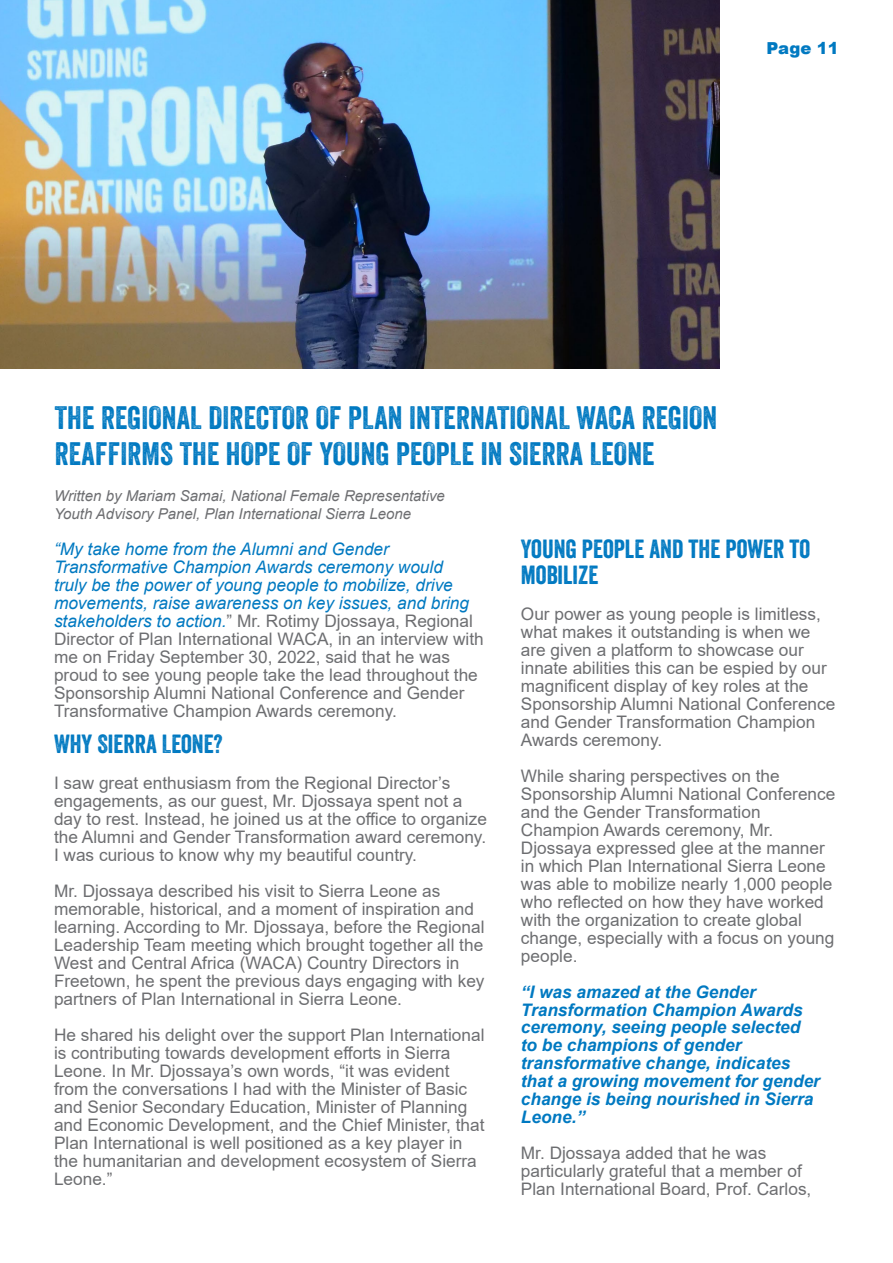
<style>
.page{position:relative;width:893px;height:1263px;background:#fff}
.page>*{position:absolute;margin:0;border:0;box-sizing:border-box;transform-origin:0 0}
.t1{font:31.5px/36px "Veneer";letter-spacing:.005em;color:#0079c1}
.t2{font:25.5px/25.5px "Veneer";color:#0079c1}
.t3{font:17.25px/18px "Arial";color:#6d6e71}
.t4{font:italic 700 17.25px/18px "Arial";color:#0079c1}
.t5{font:900 16.5px "Arial";color:#0079c1}
.t6{font:italic 15px/18px "Arial";color:#6d6e71}
.s1{font-style:italic;color:#0079c1}
</style>
<div class="page">
<img style="left:0;top:0;width:720px;height:368px">
<p class="t5" style="left:766px;top:36px;width:74px">Page 11</p>
<h1 class="t1" style="left:55px;top:399px;width:664px">THE REGIONAL DIRECTOR OF PLAN INTERNATIONAL WACA REGION<br>REAFFIRMS THE HOPE OF YOUNG PEOPLE IN SIERRA LEONE</h1>
<p class="t6" style="left:54px;top:487px;width:392px">Written by Mariam Samai, National Female Representative<br>Youth Advisory Panel, Plan International Sierra Leone</p>
<p class="t3" style="left:54px;top:540px;width:431px"><span class="s1">“My take home from the Alumni and Gender Transformative Champion Awards ceremony would<br>truly be the power of young people to mobilize, drive movements, raise awareness on key issues, and bring stakeholders to action.</span>” Mr. Rotimy Djossaya, Regional Director of Plan International WACA, in an interview with me on Friday September 30, 2022, said that he was proud to see young people take the lead throughout the Sponsorship Alumni National Conference and Gender Transformative Champion Awards ceremony.</p>
<h2 class="t2" style="left:54px;top:731px;width:170px">WHY SIERRA LEONE?</h2>
<p class="t3" style="left:54px;top:774px;width:434px">I saw great enthusiasm from the Regional Director’s engagements, as our guest, Mr. Djossaya spent not a day to rest. Instead, he joined us at the office to organize the Alumni and Gender Transformation award ceremony.<br>I was curious to know why my beautiful country.</p>
<p class="t3" style="left:54px;top:882px;width:432px">Mr. Djossaya described his visit to Sierra Leone as memorable, historical, and a moment of inspiration and learning. According to Mr. Djossaya, before the Regional Leadership Team meeting which brought together all the West and Central Africa (WACA) Country Directors in Freetown, he spent the previous days engaging with key partners of Plan International in Sierra Leone.</p>
<p class="t3" style="left:54px;top:1026px;width:432px">He shared his delight over the support Plan International is contributing towards development efforts in Sierra Leone. In Mr. Djossaya’s own words, “it was evident from the conversations I had with the Minister of Basic and Senior Secondary Education, Minister of Planning and Economic Development, and the Chief Minister, that Plan International is well positioned as a key player in the humanitarian and development ecosystem of Sierra Leone.”</p>
<h2 class="t2" style="left:521px;top:536px;width:291px">YOUNG PEOPLE AND THE POWER TO<br>MOBILIZE</h2>
<p class="t3" style="left:521px;top:604px;width:316px">Our power as young people is limitless, what makes it outstanding is when we are given a platform to showcase our innate abilities this can be espied by our magnificent display of key roles at the Sponsorship Alumni National Conference and Gender Transformation Champion Awards ceremony.</p>
<p class="t3" style="left:521px;top:766px;width:316px">While sharing perspectives on the Sponsorship Alumni National Conference and the Gender Transformation Champion Awards ceremony, Mr.<br>Djossaya expressed glee at the manner in which Plan International Sierra Leone was able to mobilize nearly 1,000 people who reflected on how they have worked with the organization to create global change, especially with a focus on young people.</p>
<p class="t4" style="left:521px;top:983px;width:301px">“I was amazed at the Gender<br>Transformation Champion Awards ceremony, seeing people selected to be champions of gender transformative change, indicates that a growing movement for gender change is being nourished in Sierra<br>Leone.”</p>
<p class="t3" style="left:521px;top:1144px;width:292px">Mr. Djossaya added that he was particularly grateful that a member of<br>Plan International Board, Prof. Carlos,</p>
</div>
